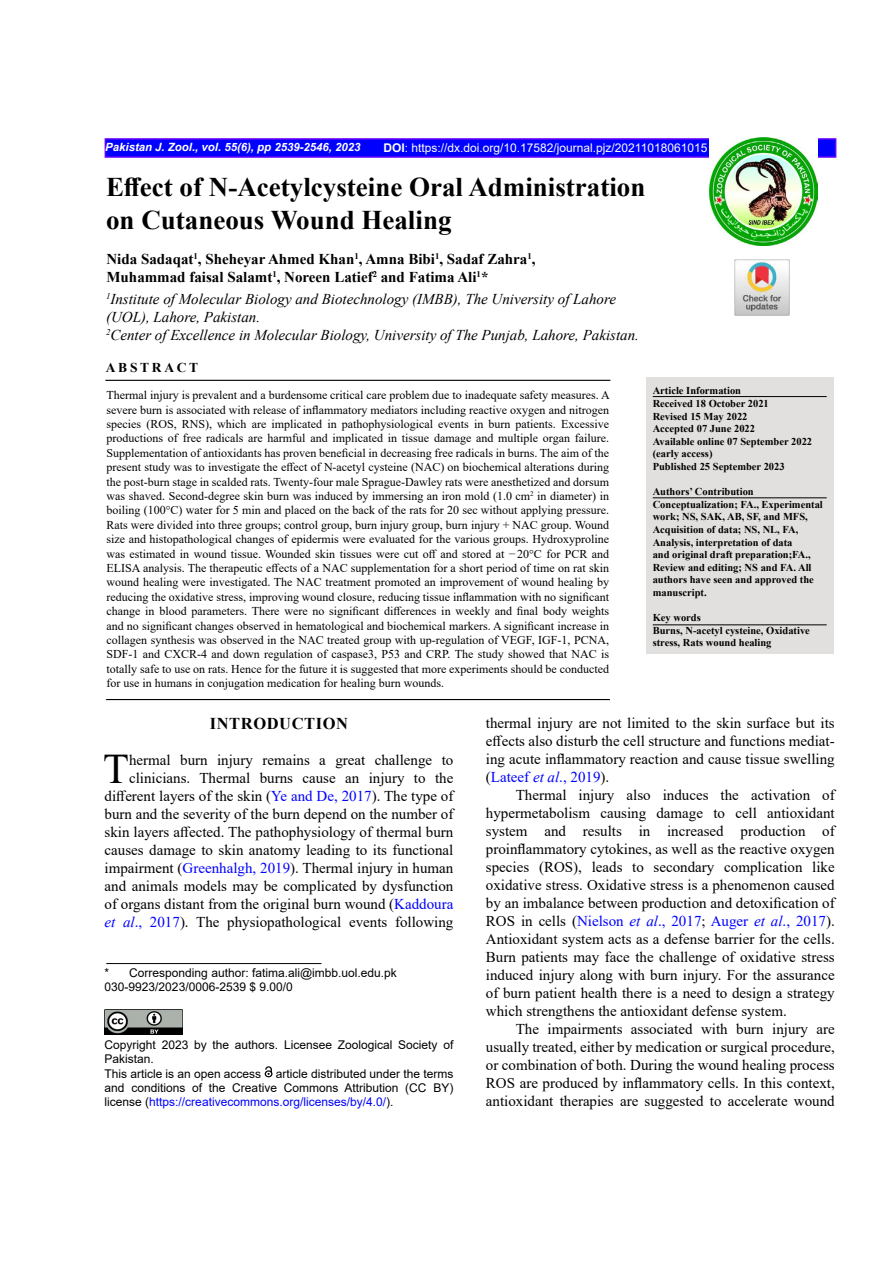
<style>
.page{position:relative;width:893px;height:1263px;background:#fff}
.page>*{position:absolute;margin:0;border:0;box-sizing:border-box;transform-origin:0 0}
.t1{font:42.15px "Times New Roman";color:#000}
.t2{font:700 27px/32.4px "Times New Roman";color:#000}
.t3{font:700 16.5px "Times New Roman";letter-spacing:.035em;color:#000}
.t4{font:15px/18px "Times New Roman";color:#000;text-align:justify}
.t5{font:italic 15px/18px "Times New Roman";color:#000}
.t6{font:700 15px/18px "Times New Roman";color:#000}
.t7{font:700 13.5px "Times New Roman";letter-spacing:.2em;color:#000}
.t8{font:12px/14.4px "Times New Roman";color:#000;text-align:justify}
.t9{font:12px/14.4px "Arial";color:#000}
.t10{font:12px "Arial";color:#fff}
.t11{font:italic 700 11.4px "Arial";color:#fff}
.t12{font:700 10.5px/12.6px "Times New Roman";color:#000}
.s1{font-weight:700}
.s2{color:#00f}
.s3{font-style:italic;color:#00f}
</style>
<div class="page">
<div style="left:105px;top:138px;width:731px;height:20px;background:#00f;border:2px solid #60f"></div>
<img style="left:709px;top:138px;width:108px;height:108px">
<div style="left:646px;top:377px;width:187px;height:277px;background:#e2e0df"></div>
<hr style="left:653px;top:497px;width:174px;height:1px;background:#000">
<hr style="left:105px;top:380px;width:505px;height:1px;background:#000">
<hr style="left:106px;top:699px;width:504px;height:1px;background:#000">
<hr style="left:653px;top:396px;width:174px;height:1px;background:#000">
<img style="left:105px;top:1009px;width:77px;height:25px">
<svg style="left:265px;top:1066px;width:7px;height:11px"></svg>
<hr style="left:106px;top:963px;width:215px;height:1px;background:#000">
<hr style="left:653px;top:624px;width:174px;height:1px;background:#000">
<img style="left:734px;top:260px;width:56px;height:55px">
<p class="t11" style="left:105px;top:139px;width:257px">Pakistan J. Zool., vol. 55(6), pp 2539-2546, 2023</p>
<p class="t10" style="left:383px;top:139px;width:325px"><span class="s1">DOI</span>: https://dx.doi.org/10.17582/journal.pjz/20211018061015</p>
<h2 class="t2" style="left:106px;top:170px;width:541px">Effect of N-Acetylcysteine Oral Administration on Cutaneous Wound Healing</h2>
<p class="t6" style="left:106px;top:250px;width:430px">Nida Sadaqat<sup>1</sup>, Sheheyar Ahmed Khan<sup>1</sup>, Amna Bibi<sup>1</sup>, Sadaf Zahra<sup>1</sup>,<br>Muhammad faisal Salamt<sup>1</sup>, Noreen Latief<sup>2</sup> and Fatima Ali<sup>1</sup>*</p>
<p class="t5" style="left:106px;top:289px;width:534px"><sup>1</sup>Institute of Molecular Biology and Biotechnology (IMBB), The University of Lahore (UOL), Lahore, Pakistan.<br><sup>2</sup>Center of Excellence in Molecular Biology, University of The Punjab, Lahore, Pakistan.</p>
<p class="t7" style="left:106px;top:358px;width:94px">ABSTRACT</p>
<p class="t12" style="left:653px;top:384px;width:161px">Article Information<br>Received 18 October 2021<br>Revised 15 May 2022<br>Accepted 07 June 2022<br>Available online 07 September 2022 (early access)<br>Published 25 September 2023</p>
<p class="t12" style="left:653px;top:485px;width:172px">Authors’ Contribution<br>Conceptualization; FA., Experimental work; NS, SAK, AB, SF, and MFS,<br>Acquisition of data; NS, NL, FA,<br>Analysis, interpretation of data<br>and original draft preparation;FA.,<br>Review and editing; NS and FA. All authors have seen and approved the manuscript.</p>
<p class="t12" style="left:653px;top:611px;width:159px">Key words<br>Burns, N-acetyl cysteine, Oxidative stress, Rats wound healing</p>
<p class="t8" style="left:107px;top:387px;width:505px">Thermal injury is prevalent and a burdensome critical care problem due to inadequate safety measures. A severe burn is associated with release of inflammatory mediators including reactive oxygen and nitrogen species (ROS, RNS), which are implicated in pathophysiological events in burn patients. Excessive productions of free radicals are harmful and implicated in tissue damage and multiple organ failure.<br>Supplementation of antioxidants has proven beneficial in decreasing free radicals in burns. The aim of the present study was to investigate the effect of N-acetyl cysteine (NAC) on biochemical alterations during the post-burn stage in scalded rats. Twenty-four male Sprague-Dawley rats were anesthetized and dorsum was shaved. Second-degree skin burn was induced by immersing an iron mold (1.0 cm<sup>2</sup> in diameter) in boiling (100°C) water for 5 min and placed on the back of the rats for 20 sec without applying pressure.<br>Rats were divided into three groups; control group, burn injury group, burn injury + NAC group. Wound size and histopathological changes of epidermis were evaluated for the various groups. Hydroxyproline was estimated in wound tissue. Wounded skin tissues were cut off and stored at −20°C for PCR and ELISA analysis. The therapeutic effects of a NAC supplementation for a short period of time on rat skin wound healing were investigated. The NAC treatment promoted an improvement of wound healing by reducing the oxidative stress, improving wound closure, reducing tissue inflammation with no significant change in blood parameters. There were no significant differences in weekly and final body weights and no significant changes observed in hematological and biochemical markers. A significant increase in collagen synthesis was observed in the NAC treated group with up-regulation of VEGF, IGF-1, PCNA, SDF-1 and CXCR-4 and down regulation of caspase3, P53 and CRP. The study showed that NAC is totally safe to use on rats. Hence for the future it is suggested that more experiments should be conducted for use in humans in conjugation medication for healing burn wounds.</p>
<h3 class="t3" style="left:210px;top:711px;width:140px">INTRODUCTION</h3>
<h1 class="t1" style="left:103px;top:739px;width:27px">T</h1>
<p class="t4" style="left:486px;top:713px;width:350px">thermal injury are not limited to the skin surface but its effects also disturb the cell structure and functions mediat&shy;ing acute inflammatory reaction and cause tissue swelling (<span class="s2">Lateef</span> <span class="s3">et al</span><span class="s2">., 2019</span>).</p>
<p class="t4" style="left:486px;top:785px;width:350px;text-indent:30px">Thermal injury also induces the activation of hypermetabolism causing damage to cell antioxidant system and results in increased production of proinflammatory cytokines, as well as the reactive oxygen species (ROS), leads to secondary complication like oxidative stress. Oxidative stress is a phenomenon caused by an imbalance between production and detoxification of ROS in cells (<span class="s2">Nielson</span> <span class="s3">et al</span><span class="s2">., 2017</span>; <span class="s2">Auger</span> <span class="s3">et al</span><span class="s2">., 2017</span>).<br>Antioxidant system acts as a defense barrier for the cells.<br>Burn patients may face the challenge of oxidative stress induced injury along with burn injury. For the assurance of burn patient health there is a need to design a strategy which strengthens the antioxidant defense system.</p>
<p class="t4" style="left:486px;top:1019px;width:350px;text-indent:30px">The impairments associated with burn injury are usually treated, either by medication or surgical procedure, or combination of both. During the wound healing process ROS are produced by inflammatory cells. In this context, antioxidant therapies are suggested to accelerate wound</p>
<p class="t4" style="left:105px;top:750px;width:350px;text-align:right">hermal burn injury remains a great challenge to clinicians. Thermal burns cause an injury to the different layers of the skin (<span class="s2">Ye and De, 2017</span>). The type of burn and the severity of the burn depend on the number of skin layers affected. The pathophysiology of thermal burn causes damage to skin anatomy leading to its functional impairment (<span class="s2">Greenhalgh, 2019</span>). Thermal injury in human and animals models may be complicated by dysfunction of organs distant from the original burn wound (<span class="s2">Kaddoura </span><span class="s3">et al</span><span class="s2">., 2017</span>). The physiopathological events following</p>
<p class="t9" style="left:105px;top:965px;width:294px">* Corresponding author: fatima.ali@imbb.uol.edu.pk<br>030-9923/2023/0006-2539 $ 9.00/0</p>
<p class="t9" style="left:105px;top:1037px;width:350px">Copyright 2023 by the authors. Licensee Zoological Society of Pakistan.<br>This article is an open access article distributed under the terms and conditions of the Creative Commons Attribution (CC BY) license (<span class="s2">https://creativecommons.org/licenses/by/4.0/</span>).</p>
</div>
